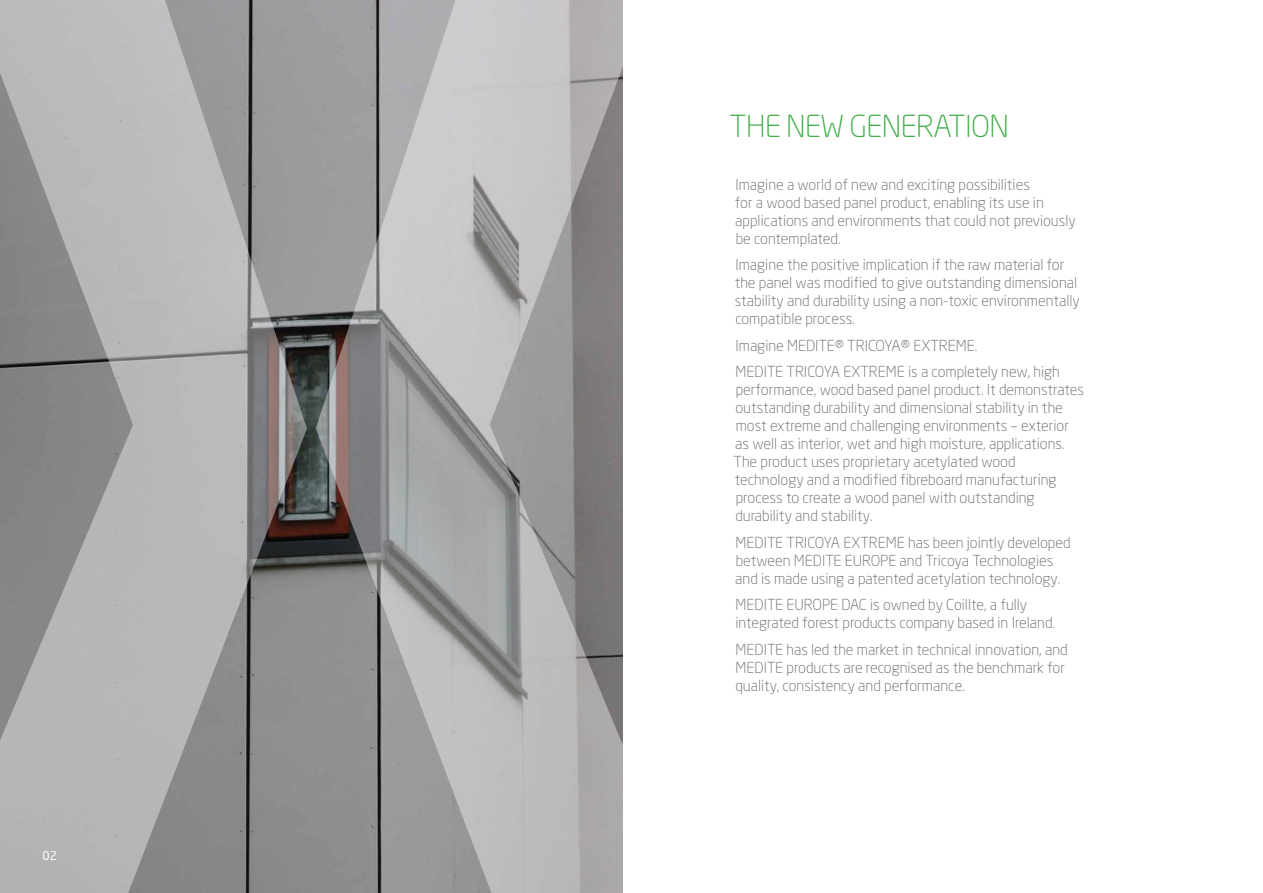
<style>
.page{position:relative;width:1263px;height:893px;background:#fff}
.page>*{position:absolute;margin:0;border:0;box-sizing:border-box;transform-origin:0 0}
.t1{font:300 30px "Neo Sans CE";letter-spacing:-.02em;color:#3fae49}
.t2{font:300 15px/18px "Neo Sans CE";color:#696a6d}
.t3{font:12px "Neo Sans CE";color:#fff}
</style>
<div class="page">
<svg style="left:316px;top:0;width:307px;height:893px;background:#a2a1a2"></svg>
<svg style="left:0;top:0;width:307px;height:893px;background:#a1a0a0"></svg>
<p class="t3" style="left:43px;top:848px;width:16px">02</p>
<h1 class="t1" style="left:730px;top:108px;width:281px">THE NEW GENERATION</h1>
<p class="t2" style="left:735px;top:175px;width:342px">Imagine a world of new and exciting possibilities<br>for a wood based panel product, enabling its use in applications and environments that could not previously be contemplated.</p>
<p class="t2" style="left:735px;top:256px;width:347px">Imagine the positive implication if the raw material for the panel was modified to give outstanding dimensional stability and durability using a non-toxic environmentally compatible process.</p>
<p class="t2" style="left:735px;top:332px;width:326px;line-height:26.5px">Imagine MEDITE® TRICOYA® EXTREME.<br>MEDITE TRICOYA EXTREME is a completely new, high</p>
<p class="t2" style="left:733px;top:381px;width:352px">performance, wood based panel product. It demonstrates outstanding durability and dimensional stability in the most extreme and challenging environments – exterior as well as interior, wet and high moisture, applications.<br>The product uses proprietary acetylated wood technology and a modified fibreboard manufacturing process to create a wood panel with outstanding durability and stability.</p>
<p class="t2" style="left:735px;top:533px;width:337px">MEDITE TRICOYA EXTREME has been jointly developed between MEDITE EUROPE and Tricoya Technologies and is made using a patented acetylation technology.</p>
<p class="t2" style="left:736px;top:596px;width:321px">MEDITE EUROPE DAC is owned by Coillte, a fully integrated forest products company based in Ireland.</p>
<p class="t2" style="left:735px;top:640px;width:334px">MEDITE has led the market in technical innovation, and<br>MEDITE products are recognised as the benchmark for quality, consistency and performance.</p>
</div>
